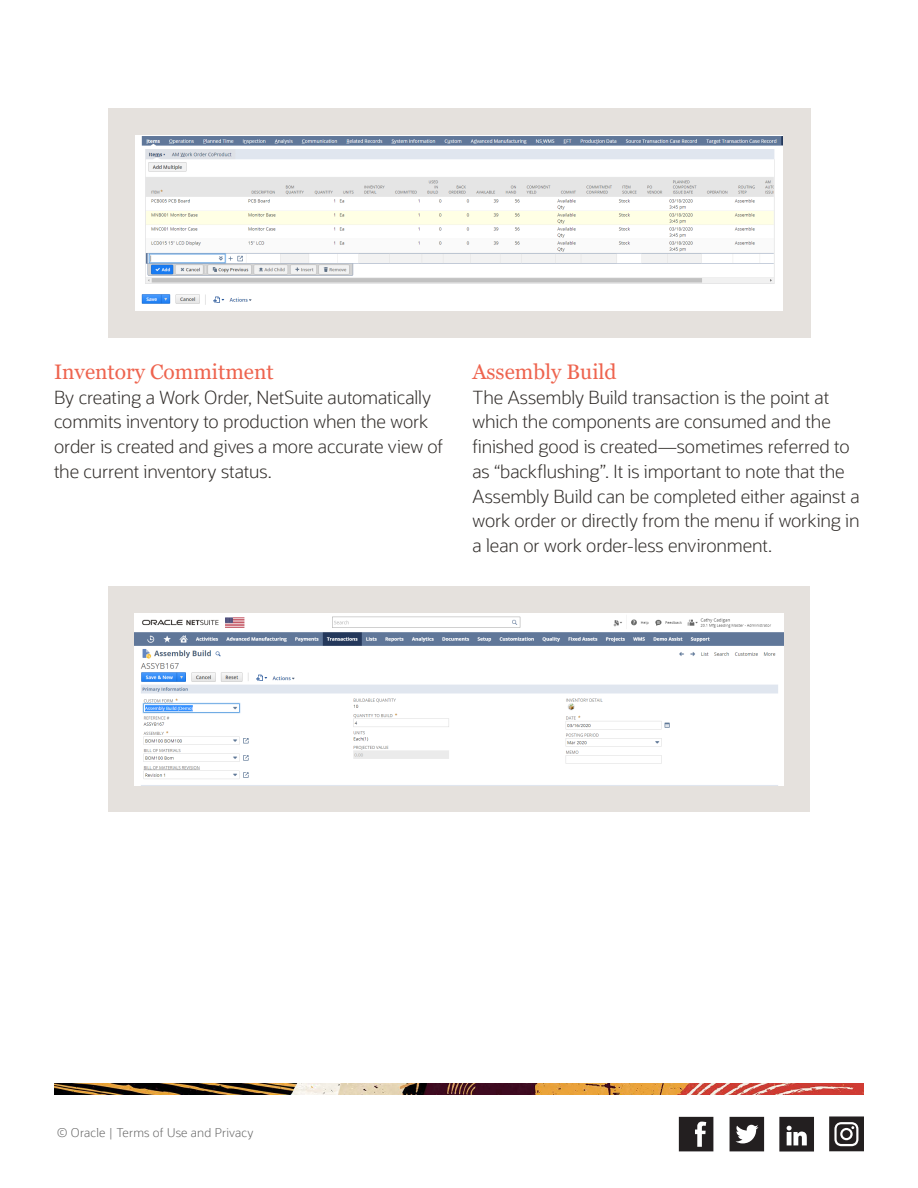
<style>
.page{position:relative;width:918px;height:1188px;background:#fff}
.page>*{position:absolute;margin:0;border:0;box-sizing:border-box;transform-origin:0 0}
.H2_Main_Body_Header{font:21px "Georgia";color:#ee644f}
.Main_Body_2019{font:300 18px/24.8px "Oracle Sans";letter-spacing:-.01em;color:#312d2a}
.t1{font:300 12px "Oracle Sans";letter-spacing:.015em;color:#666}
</style>
<div class="page">
<svg style="left:829px;top:1116px;width:35px;height:35px"></svg>
<svg style="left:730px;top:1117px;width:34px;height:34px"></svg>
<img style="left:54px;top:1084px;width:810px;height:10px">
<div style="left:108px;top:108px;width:702px;height:230px;background:#e5e1dd"></div>
<div style="left:108px;top:586px;width:702px;height:226px;background:#e5e1dd"></div>
<img style="left:135px;top:135px;width:648px;height:175px">
<img style="left:135px;top:614px;width:648px;height:171px">
<svg style="left:679px;top:1117px;width:34px;height:34px"></svg>
<svg style="left:779px;top:1117px;width:35px;height:35px"></svg>
<p class="H2_Main_Body_Header" style="left:54px;top:359px;width:221px">Inventory Commitment</p>
<p class="Main_Body_2019" style="left:54px;top:385px;width:391px">By creating a Work Order, NetSuite automatically commits inventory to production when the work order is created and gives a more accurate view of the current inventory status.</p>
<p class="H2_Main_Body_Header" style="left:472px;top:359px;width:146px">Assembly Build</p>
<p class="Main_Body_2019" style="left:472px;top:385px;width:389px">The Assembly Build transaction is the point at which the components are consumed and the finished good is created—sometimes referred to as “backflushing”. It is important to note that the Assembly Build can be completed either against a work order or directly from the menu if working in a lean or work order-less environment.</p>
<p class="t1" style="left:57px;top:1126px;width:198px">© Oracle | Terms of Use and Privacy</p>
</div>
